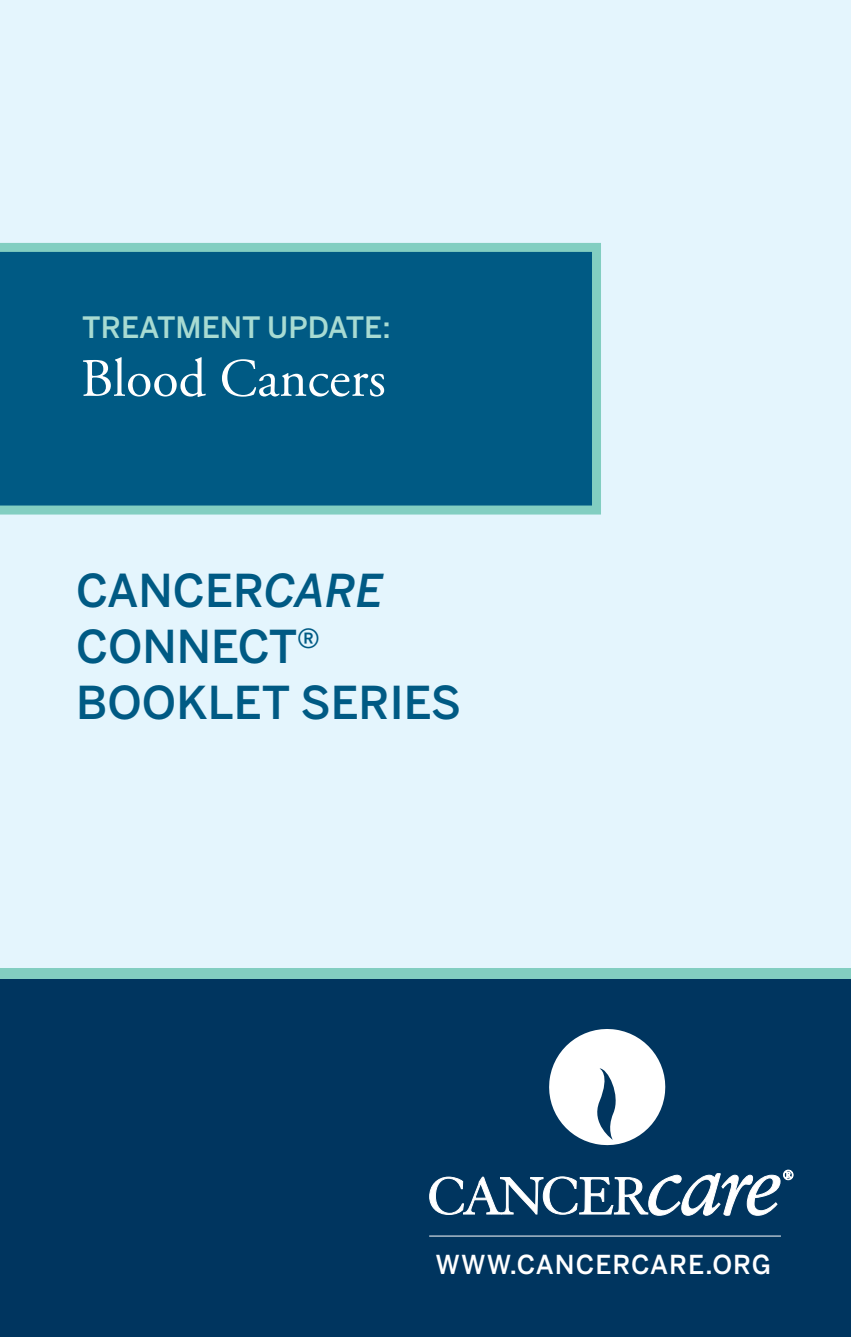
<style>
.page{position:relative;width:851px;height:1337px;background:#fff}
.page>*{position:absolute;margin:0;border:0;box-sizing:border-box;transform-origin:0 0}
.t1{font:54px "Adobe Garamond Pro";color:#fff}
.t2{font:500 45px/55.8px "Benton Sans";color:#005a84}
.t3{font:500 29.25px "Benton Sans";color:#a8dbd2}
.t4{font:500 25.88px "Benton Sans";letter-spacing:.04em;color:#fff}
.s1{font-style:italic}
</style>
<div class="page">
<div style="left:0;top:951px;width:850px;height:385px;background:#00355f"></div>
<div style="left:0;top:0;width:850px;height:967px;background:#e4f5fd"></div>
<svg style="left:549px;top:1029px;width:117px;height:117px"></svg>
<svg style="left:429px;top:1170px;width:364px;height:45px"></svg>
<hr style="left:429px;top:1235px;width:351px;height:1px;background:#fff">
<svg style="left:0;top:243px;width:601px;height:271px"></svg>
<div style="left:0;top:967px;width:850px;height:11px;background:#82cec1"></div>
<p class="t3" style="left:82px;top:310px;width:310px">TREATMENT UPDATE:</p>
<p class="t1" style="left:81px;top:346px;width:306px">Blood Cancers</p>
<p class="t2" style="left:76px;top:562px;width:386px">CANCER<span class="s1">CARE<br></span>CONNECT<sup>®<br></sup>BOOKLET SERIES</p>
<p class="t4" style="left:435px;top:1249px;width:337px">WWW.CANCERCARE.ORG</p>
</div>
